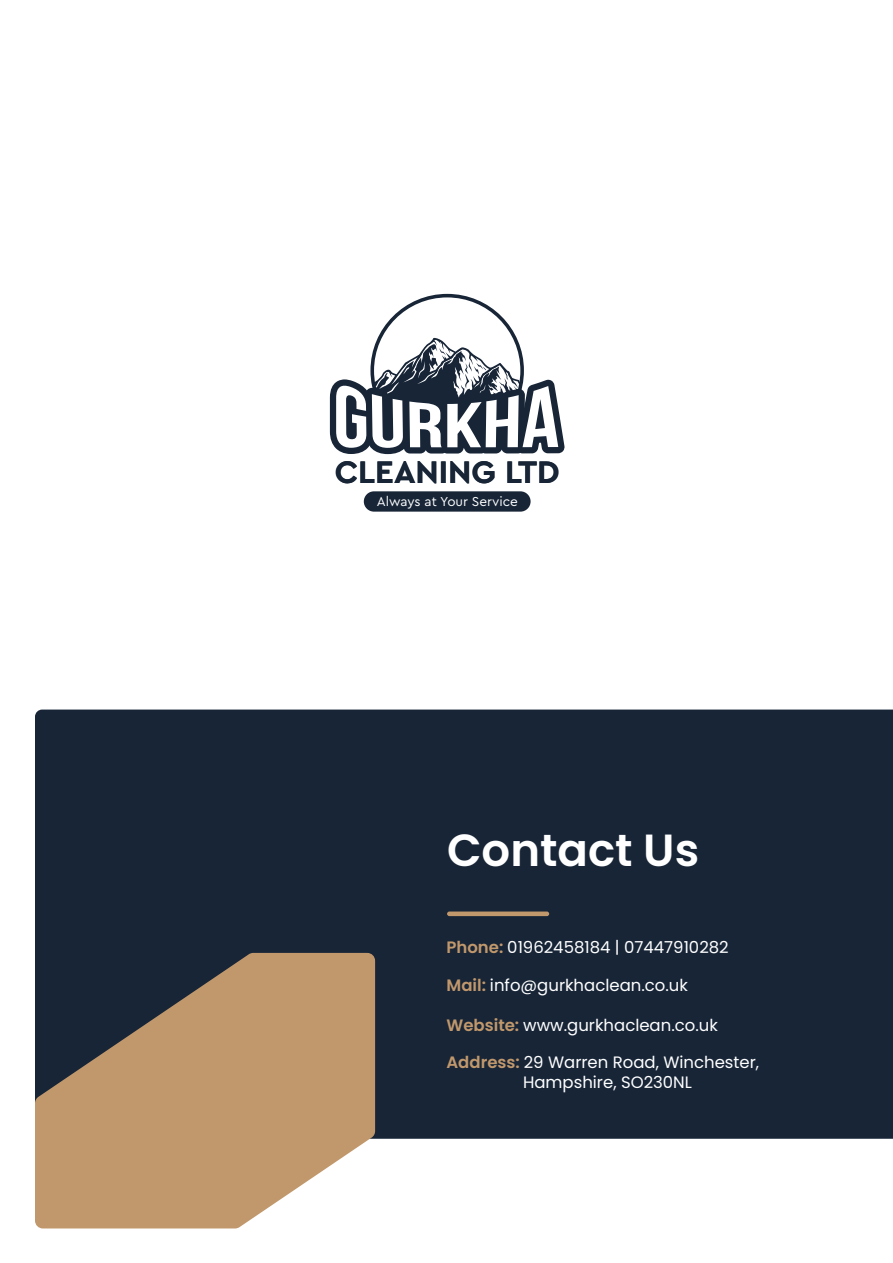
<style>
.page{position:relative;width:893px;height:1263px;background:#fff}
.page>*{position:absolute;margin:0;border:0;box-sizing:border-box;transform-origin:0 0}
.t1{font:600 45px "Poppins";color:#fff}
.t2{font:700 32.7px "Cera Pro";color:#172537}
.t3{font:16.5px/19.8px "Poppins";color:#fff;text-align:center}
.t4{font:13.5px "Cera Pro";color:#fff}
.s1{font-weight:600;color:#c1986c}
</style>
<div class="page">
<div style="left:364px;top:491px;width:167px;height:21px;background:#172537;border-radius:10px"></div>
<svg style="left:330px;top:338px;width:235px;height:116px"></svg>
<div style="left:35px;top:709px;width:858px;height:430px;background:#172537"></div>
<svg style="left:35px;top:953px;width:340px;height:275px;background:#a88b6d"></svg>
<div style="left:447px;top:911px;width:102px;height:5px;background:#c1986c;border-radius:2px"></div>
<h2 class="t2" style="left:335px;top:450px;width:227px">CLEANING LTD</h2>
<p class="t4" style="left:377px;top:492px;width:143px">Always at Your Service</p>
<h1 class="t1" style="left:447px;top:825px;width:254px">Contact Us</h1>
<p class="t3" style="left:446px;top:937px;width:284px"><span class="s1">Phone:</span> 01962458184 | 07447910282</p>
<p class="t3" style="left:446px;top:975px;width:243px"><span class="s1">Mail:</span> info@gurkhaclean.co.uk</p>
<p class="t3" style="left:446px;top:1015px;width:273px"><span class="s1">Website:</span> www.gurkhaclean.co.uk</p>
<p class="t3" style="left:446px;top:1052px;width:314px"><span class="s1">Address:</span> 29 Warren Road, Winchester,<br>Hampshire, SO230NL</p>
</div>
